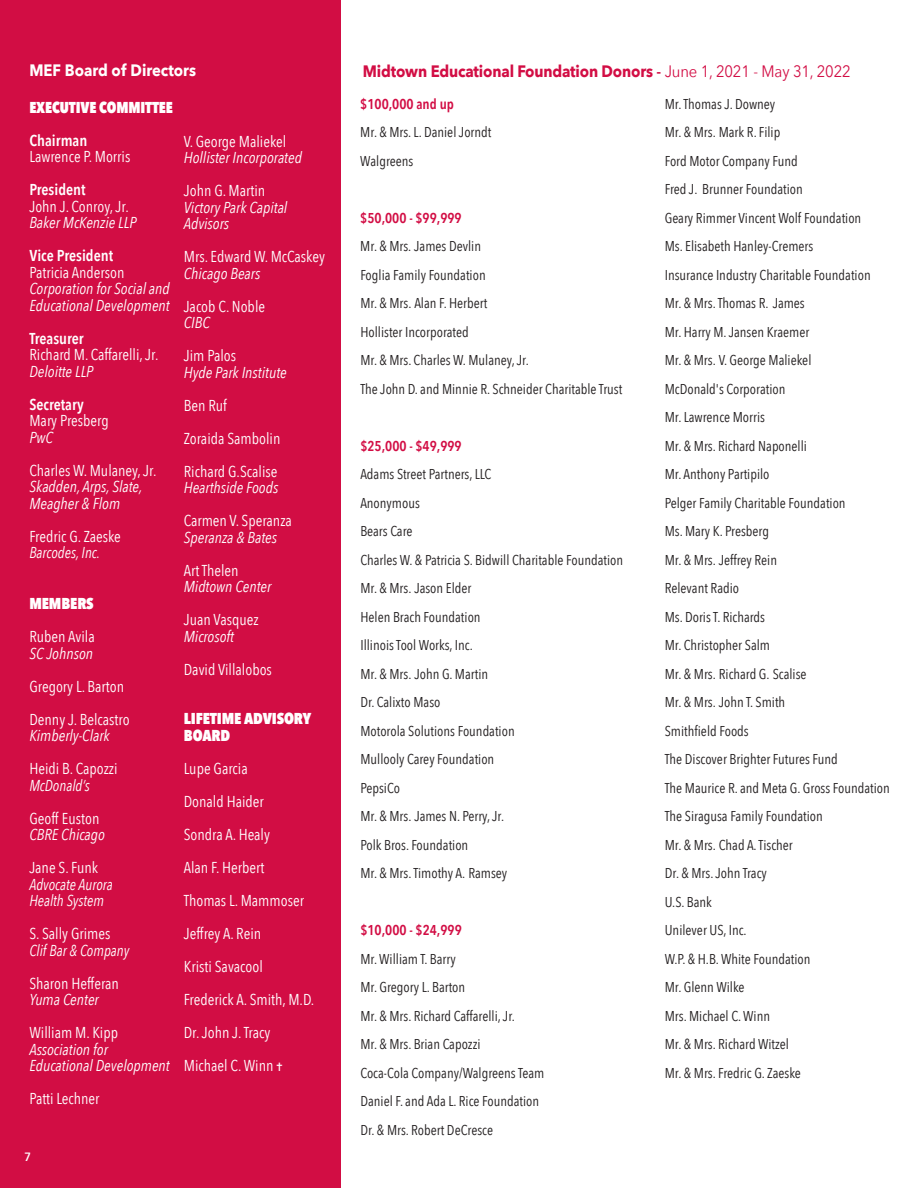
<style>
.page{position:relative;width:918px;height:1188px;background:#fff}
.page>*{position:absolute;margin:0;border:0;box-sizing:border-box;transform-origin:0 0}
.t1{font:700 16.5px "Avenir Next";letter-spacing:-.01em;color:#d20d44;scale:.9 1}
.t2{font:700 16.5px "Avenir Next";color:#fff;scale:.9 1}
.t3{font:15.75px/33px "Avenir Next Condensed";color:#fff}
.t4{font:italic 15.75px/16.5px "Avenir Next Condensed";color:#fff}
.t5{font:italic 15.75px/16.5px "Avenir Next Condensed";color:#fff;scale:.95 1}
.t6{font:600 15.75px "Avenir Next Condensed";color:#fff}
.t7{font:800 15.75px/16.5px "Avenir Next Condensed";letter-spacing:-.01em;color:#fff}
.t8{font:800 15.75px "Avenir Next Condensed";letter-spacing:-.01em;color:#fff;scale:.96 1}
.t9{font:14.25px/28.5px "Avenir Next Condensed";color:#231f20}
.t10{font:600 14.25px "Avenir Next Condensed";color:#d20d44}
.t11{font:600 12px "Avenir Next";color:#fff;scale:.9 1}
.s1{font-weight:600}
.s2{font-weight:400}
</style>
<div class="page">
<div style="left:0;top:0;width:340px;height:1188px;background:#d20d44"></div>
<p class="t2" style="left:29px;top:60px;width:187px">MEF Board of Directors</p>
<p class="t1" style="left:363px;top:61px;width:544px">Midtown Educational Foundation Donors <span class="s1">-</span> <span class="s2">June 1, 2021 - May 31, 2022</span></p>
<p class="t10" style="left:360px;top:91px;width:95px">$100,000 and up</p>
<p class="t9" style="left:360px;top:117px;width:133px">Mr. &amp; Mrs. L. Daniel Jorndt<br>Walgreens</p>
<p class="t9" style="left:665px;top:89px;width:227px">Mr. Thomas J. Downey<br>Mr. &amp; Mrs. Mark R. Filip<br>Ford Motor Company Fund<br>Fred J. Brunner Foundation<br>Geary Rimmer Vincent Wolf Foundation<br>Ms. Elisabeth Hanley-Cremers<br>Insurance Industry Charitable Foundation<br>Mr. &amp; Mrs. Thomas R. James<br>Mr. Harry M. Jansen Kraemer<br>Mr. &amp; Mrs. V. George Maliekel<br>McDonald's Corporation<br>Mr. Lawrence Morris<br>Mr. &amp; Mrs. Richard Naponelli<br>Mr. Anthony Partipilo<br>Pelger Family Charitable Foundation<br>Ms. Mary K. Presberg<br>Mr. &amp; Mrs. Jeffrey Rein<br>Relevant Radio<br>Ms. Doris T. Richards<br>Mr. Christopher Salm<br>Mr. &amp; Mrs. Richard G. Scalise<br>Mr. &amp; Mrs. John T. Smith<br>Smithfield Foods<br>The Discover Brighter Futures Fund<br>The Maurice R. and Meta G. Gross Foundation<br>The Siragusa Family Foundation<br>Mr. &amp; Mrs. Chad A. Tischer<br>Dr. &amp; Mrs. John Tracy<br>U.S. Bank<br>Unilever US, Inc.<br>W.P. &amp; H.B. White Foundation<br>Mr. Glenn Wilke<br>Mrs. Michael C. Winn<br>Mr. &amp; Mrs. Richard Witzel<br>Mr. &amp; Mrs. Fredric G. Zaeske</p>
<p class="t8" style="left:29px;top:98px;width:151px">EXECUTIVE COMMITTEE</p>
<p class="t6" style="left:29px;top:127px;width:60px">Chairman</p>
<p class="t3" style="left:29px;top:140px;width:103px">Lawrence P. Morris</p>
<p class="t6" style="left:29px;top:176px;width:58px">President</p>
<p class="t3" style="left:29px;top:189px;width:101px">John J. Conroy, Jr.</p>
<p class="t4" style="left:29px;top:215px;width:109px">Baker McKenzie LLP</p>
<p class="t6" style="left:29px;top:242px;width:85px">Vice President</p>
<p class="t3" style="left:29px;top:255px;width:97px">Patricia Anderson</p>
<p class="t4" style="left:29px;top:281px;width:142px">Corporation for Social and<br>Educational Development</p>
<p class="t6" style="left:29px;top:325px;width:56px">Treasurer</p>
<p class="t3" style="left:29px;top:338px;width:131px">Richard M. Caffarelli, Jr.</p>
<p class="t4" style="left:29px;top:363px;width:66px">Deloitte LLP</p>
<p class="t6" style="left:29px;top:391px;width:56px">Secretary</p>
<p class="t3" style="left:29px;top:404px;width:81px">Mary Presberg</p>
<p class="t4" style="left:29px;top:429px;width:25px">PwC</p>
<p class="t3" style="left:29px;top:453px;width:129px">Charles W. Mulaney, Jr.</p>
<p class="t4" style="left:29px;top:479px;width:115px">Skadden, Arps, Slate,<br>Meagher &amp; Flom</p>
<p class="t3" style="left:29px;top:519px;width:93px">Fredric G. Zaeske</p>
<p class="t5" style="left:29px;top:545px;width:76px">Barcodes, Inc.</p>
<p class="t7" style="left:29px;top:595px;width:66px">MEMBERS</p>
<p class="t3" style="left:29px;top:620px;width:67px">Ruben Avila</p>
<p class="t4" style="left:29px;top:645px;width:65px">SC Johnson</p>
<p class="t3" style="left:29px;top:669px;width:102px">Gregory L. Barton<br>Denny J. Belcastro</p>
<p class="t4" style="left:29px;top:728px;width:82px">Kimberly-Clark</p>
<p class="t3" style="left:29px;top:752px;width:90px">Heidi B. Capozzi</p>
<p class="t5" style="left:29px;top:777px;width:65px">McDonald’s</p>
<p class="t3" style="left:29px;top:801px;width:72px">Geoff Euston</p>
<p class="t4" style="left:29px;top:827px;width:77px">CBRE Chicago</p>
<p class="t3" style="left:29px;top:851px;width:70px">Jane S. Funk</p>
<p class="t5" style="left:29px;top:876px;width:89px">Advocate Aurora<br>Health System</p>
<p class="t3" style="left:29px;top:917px;width:83px">S. Sally Grimes</p>
<p class="t5" style="left:29px;top:942px;width:107px">Clif Bar &amp; Company</p>
<p class="t3" style="left:29px;top:966px;width:91px">Sharon Hefferan</p>
<p class="t4" style="left:29px;top:992px;width:71px">Yuma Center</p>
<p class="t3" style="left:29px;top:1016px;width:90px">William M. Kipp</p>
<p class="t4" style="left:29px;top:1041px;width:142px">Association for<br>Educational Development</p>
<p class="t3" style="left:29px;top:1082px;width:72px">Patti Lechner</p>
<p class="t3" style="left:184px;top:124px;width:104px">V. George Maliekel</p>
<p class="t4" style="left:184px;top:149px;width:120px">Hollister Incorporated</p>
<p class="t3" style="left:184px;top:173px;width:83px">John G. Martin</p>
<p class="t4" style="left:184px;top:199px;width:105px">Victory Park Capital<br>Advisors</p>
<p class="t3" style="left:184px;top:239px;width:143px">Mrs. Edward W. McCaskey</p>
<p class="t4" style="left:184px;top:265px;width:78px">Chicago Bears</p>
<p class="t3" style="left:184px;top:289px;width:83px">Jacob C. Noble</p>
<p class="t4" style="left:184px;top:314px;width:28px">CIBC</p>
<p class="t3" style="left:184px;top:338px;width:54px">Jim Palos</p>
<p class="t4" style="left:184px;top:364px;width:105px">Hyde Park Institute</p>
<p class="t3" style="left:184px;top:388px;width:98px">Ben Ruf<br>Zoraida Sambolin<br>Richard G.Scalise</p>
<p class="t4" style="left:184px;top:479px;width:96px">Hearthside Foods</p>
<p class="t3" style="left:184px;top:503px;width:110px">Carmen V. Speranza</p>
<p class="t4" style="left:184px;top:529px;width:95px">Speranza &amp; Bates</p>
<p class="t3" style="left:184px;top:553px;width:56px">Art Thelen</p>
<p class="t4" style="left:184px;top:578px;width:89px">Midtown Center</p>
<p class="t3" style="left:184px;top:602px;width:76px">Juan Vasquez</p>
<p class="t4" style="left:184px;top:628px;width:52px">Microsoft</p>
<p class="t3" style="left:184px;top:652px;width:90px">David Villalobos</p>
<p class="t7" style="left:184px;top:710px;width:129px">LIFETIME ADVISORY<br>BOARD</p>
<p class="t3" style="left:184px;top:751px;width:132px">Lupe Garcia<br>Donald Haider<br>Sondra A. Healy<br>Alan F. Herbert<br>Thomas L. Mammoser<br>Jeffrey A. Rein<br>Kristi Savacool<br>Frederick A. Smith, M.D.<br>Dr. John J. Tracy<br>Michael C. Winn ✝</p>
<p class="t10" style="left:360px;top:205px;width:103px">$50,000 - $99,999</p>
<p class="t9" style="left:360px;top:231px;width:264px">Mr. &amp; Mrs. James Devlin<br>Foglia Family Foundation<br>Mr. &amp; Mrs. Alan F. Herbert<br>Hollister Incorporated<br>Mr. &amp; Mrs. Charles W. Mulaney, Jr.<br>The John D. and Minnie R. Schneider Charitable Trust</p>
<p class="t10" style="left:360px;top:433px;width:103px">$25,000 - $49,999</p>
<p class="t9" style="left:360px;top:459px;width:264px">Adams Street Partners, LLC<br>Anonymous<br>Bears Care<br>Charles W. &amp; Patricia S. Bidwill Charitable Foundation<br>Mr. &amp; Mrs. Jason Elder<br>Helen Brach Foundation<br>Illinois Tool Works, Inc.<br>Mr. &amp; Mrs. John G. Martin<br>Dr. Calixto Maso<br>Motorola Solutions Foundation<br>Mullooly Carey Foundation<br>PepsiCo<br>Mr. &amp; Mrs. James N. Perry, Jr.<br>Polk Bros. Foundation<br>Mr. &amp; Mrs. Timothy A. Ramsey</p>
<p class="t10" style="left:360px;top:918px;width:103px">$10,000 - $24,999</p>
<p class="t9" style="left:360px;top:944px;width:185px">Mr. William T. Barry<br>Mr. Gregory L. Barton<br>Mr. &amp; Mrs. Richard Caffarelli, Jr.<br>Mr. &amp; Mrs. Brian Capozzi<br>Coca-Cola Company/Walgreens Team<br>Daniel F. and Ada L. Rice Foundation<br>Dr. &amp; Mrs. Robert DeCresce</p>
<p class="t11" style="left:24px;top:1146px;width:9px">7</p>
</div>
